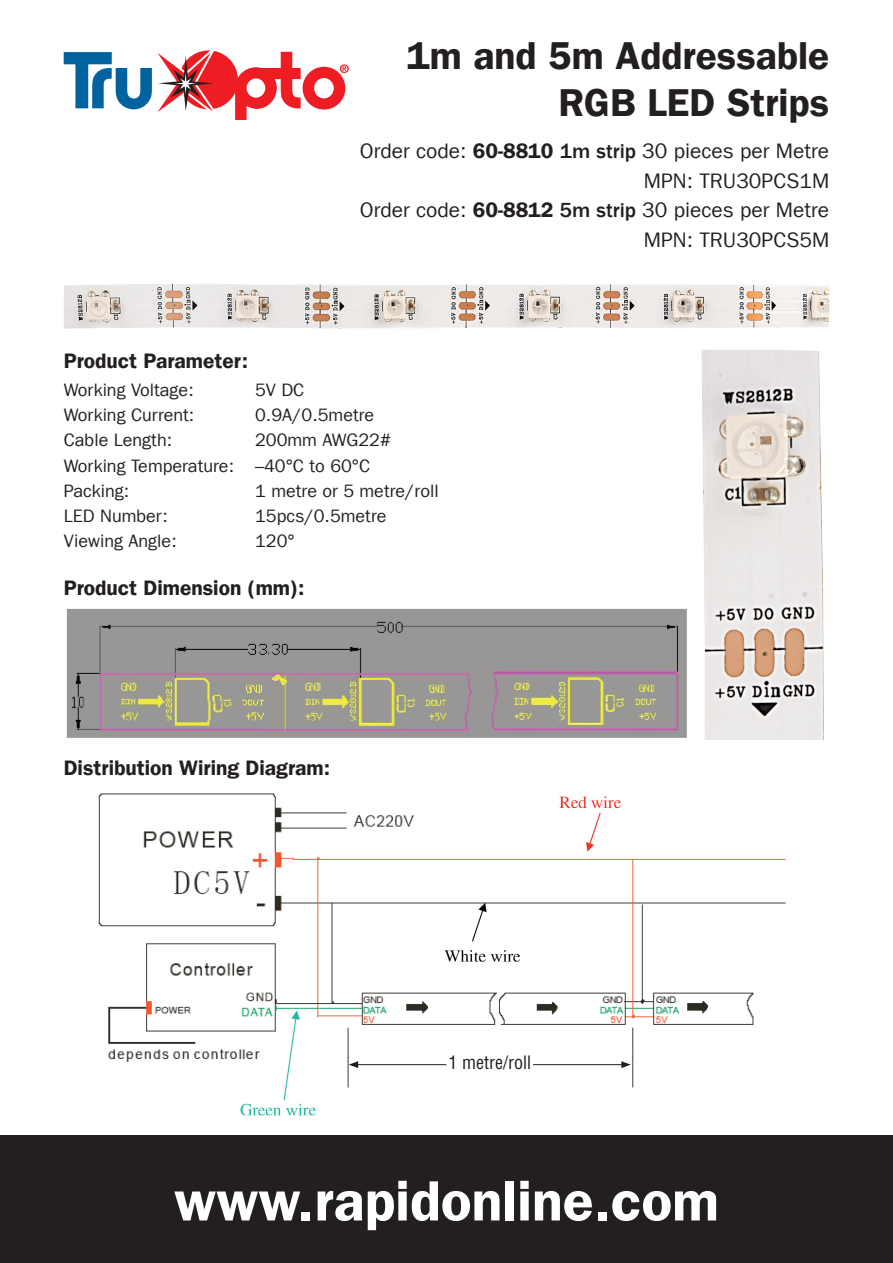
<style>
.page{position:relative;width:893px;height:1263px;background:#fff}
.page>*{position:absolute;margin:0;border:0;box-sizing:border-box;transform-origin:0 0}
.t1{font:57px "Franklin Gothic LT Com Dm";color:#fff}
.t2{font:39px/46.5px "Franklin Gothic LT Com Dm";color:#231f20;text-align:right}
.t3{font:21px/29.5px "Franklin Gothic LT Com";color:#231f20;text-align:right}
.t4{font:21px "Franklin Gothic LT Com Dm";color:#231f20}
.t5{font:18px/25.2px "Franklin Gothic LT Com";color:#231f20}
.t6{font:condensed 18px "Helvetica LT Std";color:#231f20}
.s1{font-family:"Franklin Gothic LT Com Dm"}
.s2{font-weight:500}
</style>
<div class="page">
<div style="left:0;top:1135px;width:893px;height:128px;background:#231f20"></div>
<div style="left:179px;top:50px;width:59px;height:59px;background:#ee1d23;border-radius:50%"></div>
<svg style="left:64px;top:50px;width:162px;height:62px"></svg>
<svg style="left:235px;top:52px;width:114px;height:67px"></svg>
<img style="left:64px;top:284px;width:765px;height:45px">
<img style="left:701px;top:350px;width:123px;height:390px">
<img style="left:66px;top:608px;width:621px;height:130px">
<img style="left:98px;top:793px;width:688px;height:323px">
<hr style="left:356px;top:1064px;width:90px;height:1px;background:#231f20">
<svg style="left:349px;top:1061px;width:9px;height:7px"></svg>
<hr style="left:533px;top:1064px;width:91px;height:1px;background:#231f20">
<svg style="left:621px;top:1061px;width:10px;height:7px"></svg>
<h2 class="t2" style="left:406px;top:33px;width:424px">1m and 5m Addressable<br>RGB LED Strips</h2>
<p class="t3" style="left:360px;top:136px;width:471px">Order code: <span class="s1">60-8810</span> <span class="s2">1m strip</span> 30 pieces per Metre<br>MPN: TRU30PCS1M<br>Order code: <span class="s1">60-8812</span> <span class="s2">5m strip</span> 30 pieces per Metre<br>MPN: TRU30PCS5M</p>
<p class="t4" style="left:64px;top:349px;width:186px">Product Parameter:</p>
<p class="t5" style="left:64px;top:377px;width:131px">Working Voltage:</p>
<p class="t5" style="left:255px;top:377px;width:51px">5V DC</p>
<p class="t5" style="left:64px;top:402px;width:132px">Working Current:</p>
<p class="t5" style="left:255px;top:402px;width:121px">0.9A/0.5metre</p>
<p class="t5" style="left:64px;top:428px;width:110px">Cable Length:</p>
<p class="t5" style="left:64px;top:428px;width:329px;text-indent:191px">200mm AWG22#<br>Working Temperature: –40°C to 60°C<br>Packing:</p>
<p class="t5" style="left:255px;top:478px;width:185px">1 metre or 5 metre/roll</p>
<p class="t5" style="left:64px;top:503px;width:106px">LED Number:</p>
<p class="t5" style="left:255px;top:503px;width:133px">15pcs/0.5metre</p>
<p class="t5" style="left:64px;top:529px;width:114px">Viewing Angle:</p>
<p class="t5" style="left:255px;top:529px;width:41px">120°</p>
<p class="t4" style="left:64px;top:575px;width:242px">Product Dimension (mm):</p>
<p class="t4" style="left:64px;top:755px;width:268px">Distribution Wiring Diagram:</p>
<p class="t6" style="left:449px;top:1051px;width:84px">1 metre/roll</p>
<h1 class="t1" style="left:174px;top:1167px;width:546px">www.rapidonline.com</h1>
</div>
